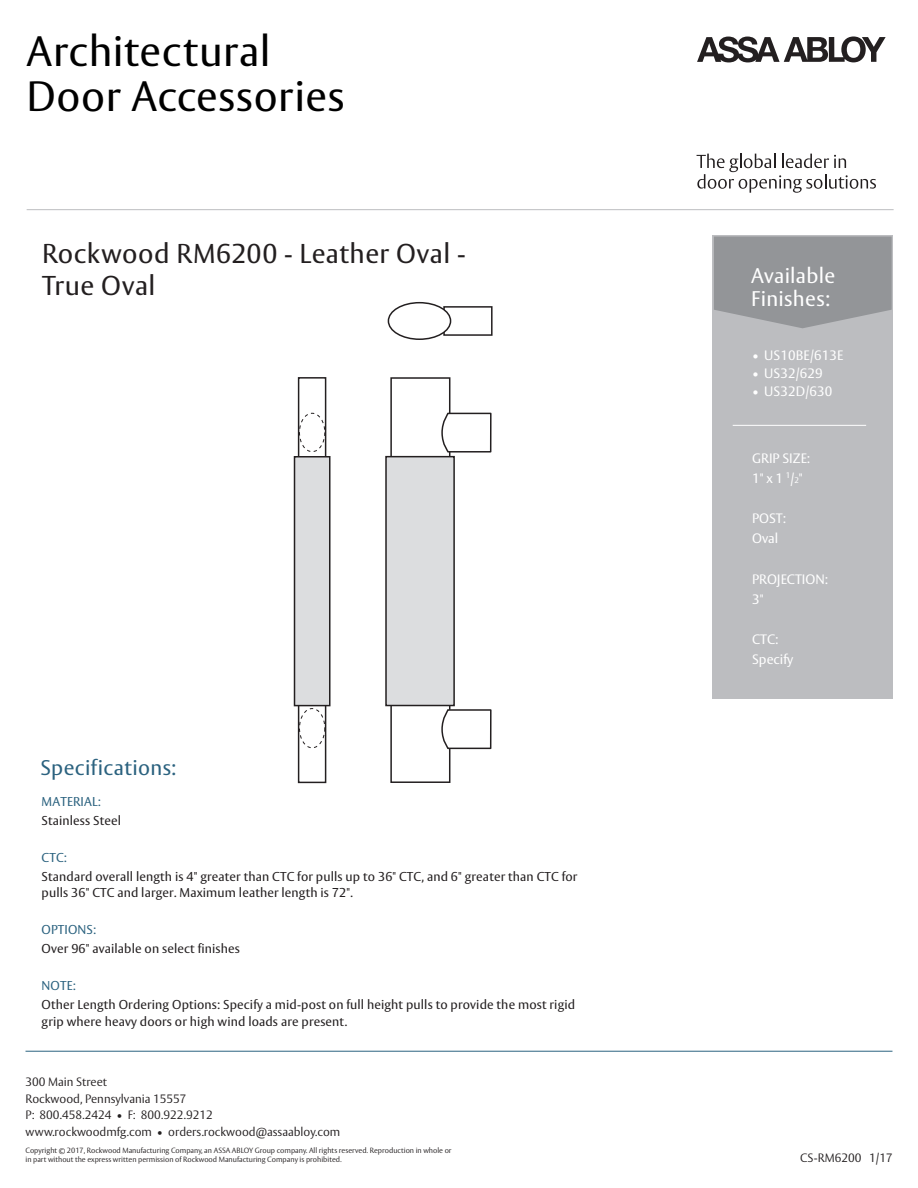
<style>
.page{position:relative;width:918px;height:1188px;background:#fff}
.page>*{position:absolute;margin:0;border:0;box-sizing:border-box;transform-origin:0 0}
.t1{font:42px/45.8px "ASSA Vesta";letter-spacing:.015em;color:#000}
.t2{font:27px/32.1px "ASSA Vesta";letter-spacing:.015em;color:#231f20}
.t3{font:21px/22.5px "ASSA Vesta";letter-spacing:.015em;color:#fff}
.t4{font:21px "ASSA Vesta";letter-spacing:.015em;color:#2b627f}
.t5{font:13.5px/20.1px "ASSA Vesta";color:#fff}
.t6{font:12.75px/16.5px "ASSA Vesta";letter-spacing:.01em;color:#231f20}
.t7{font:12.75px "ASSA Vesta";letter-spacing:.01em;color:#2b627f}
.t8{font:300 12px/16.5px "ASSA Vesta";color:#231f20}
.t9{font:300 7.5px/9px "ASSA Vesta";color:#231f20}
.s1{font-size:8.1px}
</style>
<div class="page">
<div style="left:713px;top:235px;width:180px;height:464px;background:#bcbdc0"></div>
<svg style="left:714px;top:237px;width:178px;height:91px;background:#97989b"></svg>
<hr style="left:733px;top:425px;width:133px;height:1px;background:#fff">
<hr style="left:26px;top:1051px;width:866px;height:1px;background:#2b627f">
<svg style="left:697px;top:36px;width:189px;height:26px"></svg>
<svg style="left:697px;top:154px;width:179px;height:39px"></svg>
<hr style="left:27px;top:209px;width:867px;height:1px;background:#bcbdc0">
<div style="left:443px;top:306px;width:50px;height:30px;border:2px solid #231f20"></div>
<div style="left:388px;top:303px;width:63px;height:36px;background:#fff;border-radius:50%"></div>
<div style="left:388px;top:302px;width:63px;height:38px;border:2px solid #231f20;border-radius:50%"></div>
<div style="left:447px;top:413px;width:45px;height:40px;border:2px solid #231f20"></div>
<div style="left:298px;top:377px;width:28px;height:406px;border:2px solid #231f20"></div>
<svg style="left:299px;top:413px;width:27px;height:336px"></svg>
<div style="left:447px;top:709px;width:45px;height:40px;border:2px solid #231f20"></div>
<svg style="left:390px;top:377px;width:61px;height:406px"></svg>
<hr style="left:449px;top:452px;width:1px;height:258px;background:#231f20">
<div style="left:295px;top:457px;width:35px;height:249px;background:#dcdddf"></div>
<div style="left:294px;top:456px;width:37px;height:250px;border:2px solid #231f20"></div>
<div style="left:385px;top:456px;width:70px;height:250px;background:#dcdddf;border:2px solid #231f20"></div>
<h1 class="t1" style="left:27px;top:30px;width:319px">Architectural<br>Door Accessories</h1>
<h2 class="t2" style="left:42px;top:239px;width:425px">Rockwood RM6200 - Leather Oval -<br>True Oval</h2>
<h3 class="t4" style="left:41px;top:755px;width:137px">Specifications:</h3>
<p class="t7" style="left:42px;top:794px;width:61px">MATERIAL:</p>
<p class="t6" style="left:42px;top:813px;width:81px">Stainless Steel</p>
<p class="t7" style="left:42px;top:850px;width:27px">CTC:</p>
<p class="t6" style="left:42px;top:869px;width:537px">Standard overall length is 4" greater than CTC for pulls up to 36" CTC, and 6" greater than CTC for pulls 36" CTC and larger. Maximum leather length is 72".</p>
<p class="t7" style="left:42px;top:922px;width:56px">OPTIONS:</p>
<p class="t6" style="left:42px;top:941px;width:200px">Over 96" available on select finishes</p>
<p class="t7" style="left:42px;top:978px;width:36px">NOTE:</p>
<p class="t6" style="left:42px;top:997px;width:535px">Other Length Ordering Options: Specify a mid-post on full height pulls to provide the most rigid grip where heavy doors or high wind loads are present.</p>
<p class="t8" style="left:26px;top:1074px;width:316px">300 Main Street<br>Rockwood, Pennsylvania 15557<br>P: 800.458.2424 • F: 800.922.9212 www.rockwoodmfg.com • orders.rockwood@assaabloy.com</p>
<p class="t9" style="left:26px;top:1147px;width:428px">Copyright © 2017, Rockwood Manufacturing Company, an ASSA ABLOY Group company. All rights reserved. Reproduction in whole or in part without the express written permission of Rockwood Manufacturing Company is prohibited.</p>
<h3 class="t3" style="left:751px;top:265px;width:86px">Available<br>Finishes:</h3>
<p class="t5" style="left:752px;top:346px;width:93px">• US10BE/613E</p>
<p class="t5" style="left:752px;top:364px;width:72px">• US32/629</p>
<p class="t5" style="left:752px;top:382px;width:82px">• US32D/630</p>
<p class="t5" style="left:752px;top:448px;width:59px">GRIP SIZE:<br>1" x 1 <sup>1</sup>/<span class="s1">2</span>"</p>
<p class="t5" style="left:752px;top:509px;width:35px">POST:<br>Oval</p>
<p class="t5" style="left:752px;top:569px;width:77px">PROJECTION:<br>3"</p>
<p class="t5" style="left:752px;top:630px;width:43px">CTC:<br>Specify</p>
<p class="t8" style="left:800px;top:1151px;width:94px">CS-RM6200 1/17</p>
</div>
